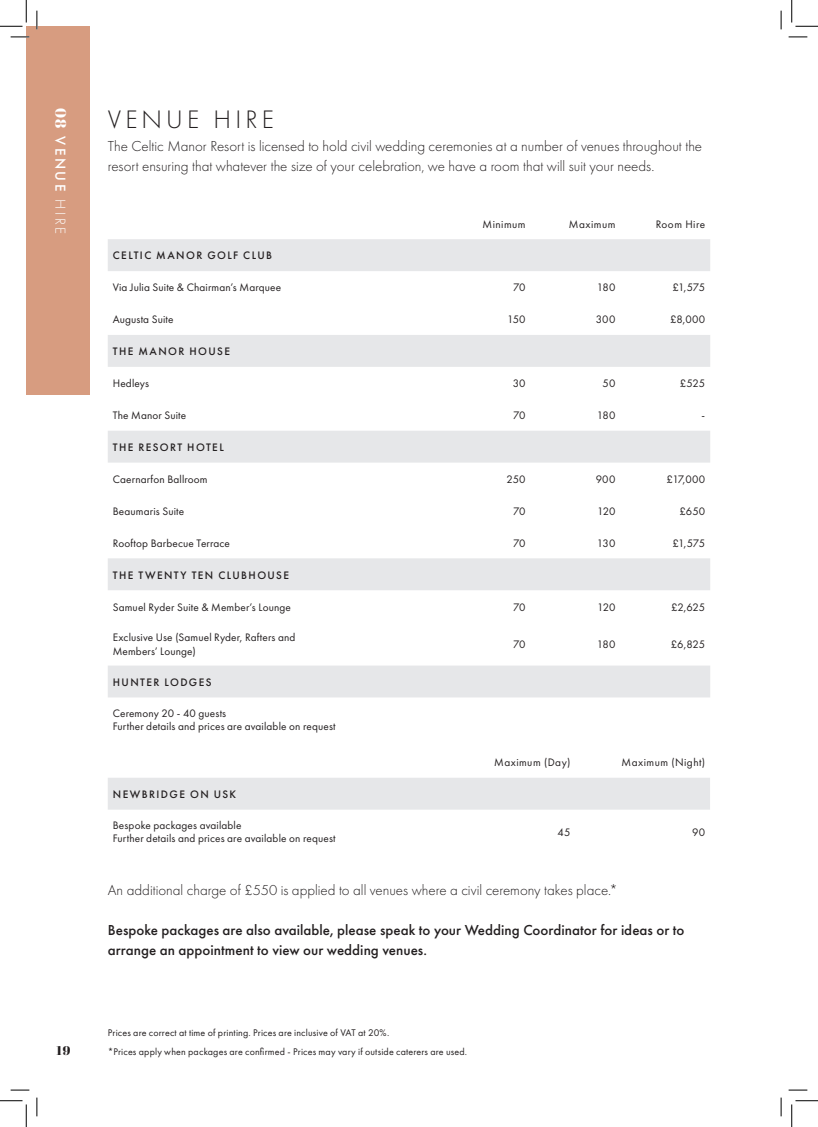
<style>
.page{position:relative;width:818px;height:1127px;background:#fff}
.page>*{position:absolute;margin:0;border:0;box-sizing:border-box;transform-origin:0 0}
.Page_Title{font:300 26.25px "Futura PT";letter-spacing:.16em;color:#231f20}
.Intro{font:300 15px/20px "Futura PT";color:#231f20}
.Intro-2{font:500 15px/20px "Futura PT";color:#231f20}
.t1{font:500 15px "Futura PT";letter-spacing:.165em;color:#fff}
.t2{font:12.5px "Abril Fatface";color:#231f20}
.Body{font:11.25px/13.5px "Futura PT";letter-spacing:.01em;color:#231f20}
.Food_Item{font:500 11.25px "Futura PT";letter-spacing:.125em;color:#231f20}
.Buffet_Items{font:11.25px "Futura PT";letter-spacing:.04em;color:#231f20}
.Details{font:10px "Futura PT";letter-spacing:.015em;color:#231f20}
.s1{font-family:"Abril Fatface";font-weight:400}
.s2{font-weight:300}
</style>
<div class="page">
<div style="left:26px;top:26px;width:64px;height:368px;background:#d79c80"></div>
<svg style="left:108px;top:239px;width:602px;height:458px"></svg>
<div style="left:108px;top:778px;width:602px;height:31px;background:#e6e7e9"></div>
<svg style="left:11px;top:36px;width:18px;height:2px"></svg>
<svg style="left:788px;top:36px;width:19px;height:2px"></svg>
<svg style="left:11px;top:1089px;width:18px;height:1px"></svg>
<svg style="left:788px;top:1089px;width:19px;height:1px"></svg>
<svg style="left:36px;top:11px;width:2px;height:18px"></svg>
<svg style="left:36px;top:1097px;width:2px;height:18px"></svg>
<svg style="left:780px;top:11px;width:2px;height:18px"></svg>
<svg style="left:780px;top:1097px;width:2px;height:18px"></svg>
<svg style="left:0;top:0;width:27px;height:27px"></svg>
<svg style="left:0;top:1100px;width:27px;height:26px"></svg>
<svg style="left:791px;top:0;width:27px;height:27px"></svg>
<svg style="left:791px;top:1100px;width:27px;height:26px"></svg>
<p class="t1" style="left:70px;top:108px;width:128px;rotate:90deg"><span class="s1">08</span> VENUE <span class="s2">HIRE</span></p>
<p class="t2" style="left:56px;top:1041px;width:15px">19</p>
<p class="Page_Title" style="left:108px;top:104px;width:168px">VENUE HIRE</p>
<p class="Intro" style="left:108px;top:136px;width:596px">The Celtic Manor Resort is licensed to hold civil wedding ceremonies at a number of venues throughout the resort ensuring that whatever the size of your celebration, we have a room that will suit your needs.</p>
<p class="Buffet_Items" style="left:482px;top:217px;width:44px">Minimum</p>
<p class="Buffet_Items" style="left:569px;top:217px;width:48px">Maximum</p>
<p class="Buffet_Items" style="left:656px;top:217px;width:51px">Room Hire</p>
<p class="Food_Item" style="left:113px;top:249px;width:161px">CELTIC MANOR GOLF CLUB</p>
<p class="Body" style="left:113px;top:281px;width:170px">Via Julia Suite &amp; Chairman’s Marquee</p>
<p class="Body" style="left:513px;top:281px;width:14px">70</p>
<p class="Body" style="left:597px;top:281px;width:20px">180</p>
<p class="Body" style="left:672px;top:281px;width:34px">£1,575</p>
<p class="Body" style="left:113px;top:312px;width:62px">Augusta Suite</p>
<p class="Body" style="left:507px;top:312px;width:20px">150</p>
<p class="Body" style="left:596px;top:312px;width:21px">300</p>
<p class="Body" style="left:670px;top:312px;width:37px">£8,000</p>
<p class="Food_Item" style="left:113px;top:344px;width:119px">THE MANOR HOUSE</p>
<p class="Body" style="left:113px;top:376px;width:38px">Hedleys</p>
<p class="Body" style="left:513px;top:376px;width:14px">30</p>
<p class="Body" style="left:603px;top:376px;width:14px">50</p>
<p class="Body" style="left:680px;top:376px;width:27px">£525</p>
<p class="Body" style="left:113px;top:408px;width:75px">The Manor Suite</p>
<p class="Body" style="left:513px;top:408px;width:14px">70</p>
<p class="Body" style="left:597px;top:408px;width:20px">180</p>
<p class="Body" style="left:702px;top:408px;width:5px">-</p>
<p class="Food_Item" style="left:113px;top:440px;width:112px">THE RESORT HOTEL</p>
<p class="Body" style="left:113px;top:472px;width:96px">Caernarfon Ballroom</p>
<p class="Body" style="left:506px;top:472px;width:21px">250</p>
<p class="Body" style="left:596px;top:472px;width:21px">900</p>
<p class="Body" style="left:667px;top:472px;width:40px">£17,000</p>
<p class="Body" style="left:113px;top:504px;width:73px">Beaumaris Suite</p>
<p class="Body" style="left:513px;top:504px;width:14px">70</p>
<p class="Body" style="left:597px;top:504px;width:20px">120</p>
<p class="Body" style="left:679px;top:504px;width:27px">£650</p>
<p class="Body" style="left:113px;top:536px;width:119px">Rooftop Barbecue Terrace</p>
<p class="Body" style="left:513px;top:536px;width:14px">70</p>
<p class="Body" style="left:597px;top:536px;width:20px">130</p>
<p class="Body" style="left:672px;top:536px;width:34px">£1,575</p>
<p class="Food_Item" style="left:113px;top:568px;width:178px">THE TWENTY TEN CLUBHOUSE</p>
<p class="Body" style="left:113px;top:599px;width:180px">Samuel Ryder Suite &amp; Member’s Lounge</p>
<p class="Body" style="left:513px;top:599px;width:14px">70</p>
<p class="Body" style="left:597px;top:599px;width:20px">120</p>
<p class="Body" style="left:671px;top:599px;width:36px">£2,625</p>
<p class="Body" style="left:113px;top:630px;width:184px">Exclusive Use (Samuel Ryder, Rafters and<br>Members’ Lounge)</p>
<p class="Body" style="left:513px;top:637px;width:14px">70</p>
<p class="Body" style="left:597px;top:637px;width:20px">180</p>
<p class="Body" style="left:671px;top:637px;width:36px">£6,825</p>
<p class="Food_Item" style="left:113px;top:675px;width:100px">HUNTER LODGES</p>
<p class="Body" style="left:113px;top:706px;width:224px">Ceremony 20 - 40 guests<br>Further details and prices are available on request</p>
<p class="Buffet_Items" style="left:494px;top:755px;width:78px">Maximum (Day)</p>
<p class="Buffet_Items" style="left:621px;top:755px;width:85px">Maximum (Night)</p>
<p class="Food_Item" style="left:113px;top:787px;width:125px">NEWBRIDGE ON USK</p>
<p class="Body" style="left:113px;top:818px;width:224px">Bespoke packages available<br>Further details and prices are available on request</p>
<p class="Body" style="left:557px;top:824px;width:14px">45</p>
<p class="Body" style="left:692px;top:824px;width:14px">90</p>
<p class="Intro" style="left:108px;top:880px;width:511px">An additional charge of £550 is applied to all venues where a civil ceremony takes place.*</p>
<p class="Intro-2" style="left:108px;top:920px;width:578px">Bespoke packages are also available, please speak to your Wedding Coordinator for ideas or to arrange an appointment to view our wedding venues.</p>
<p class="Details" style="left:108px;top:1025px;width:283px">Prices are correct at time of printing. Prices are inclusive of VAT at 20%.</p>
<p class="Details" style="left:108px;top:1045px;width:361px">*Prices apply when packages are confirmed - Prices may vary if outside caterers are used.</p>
</div>
